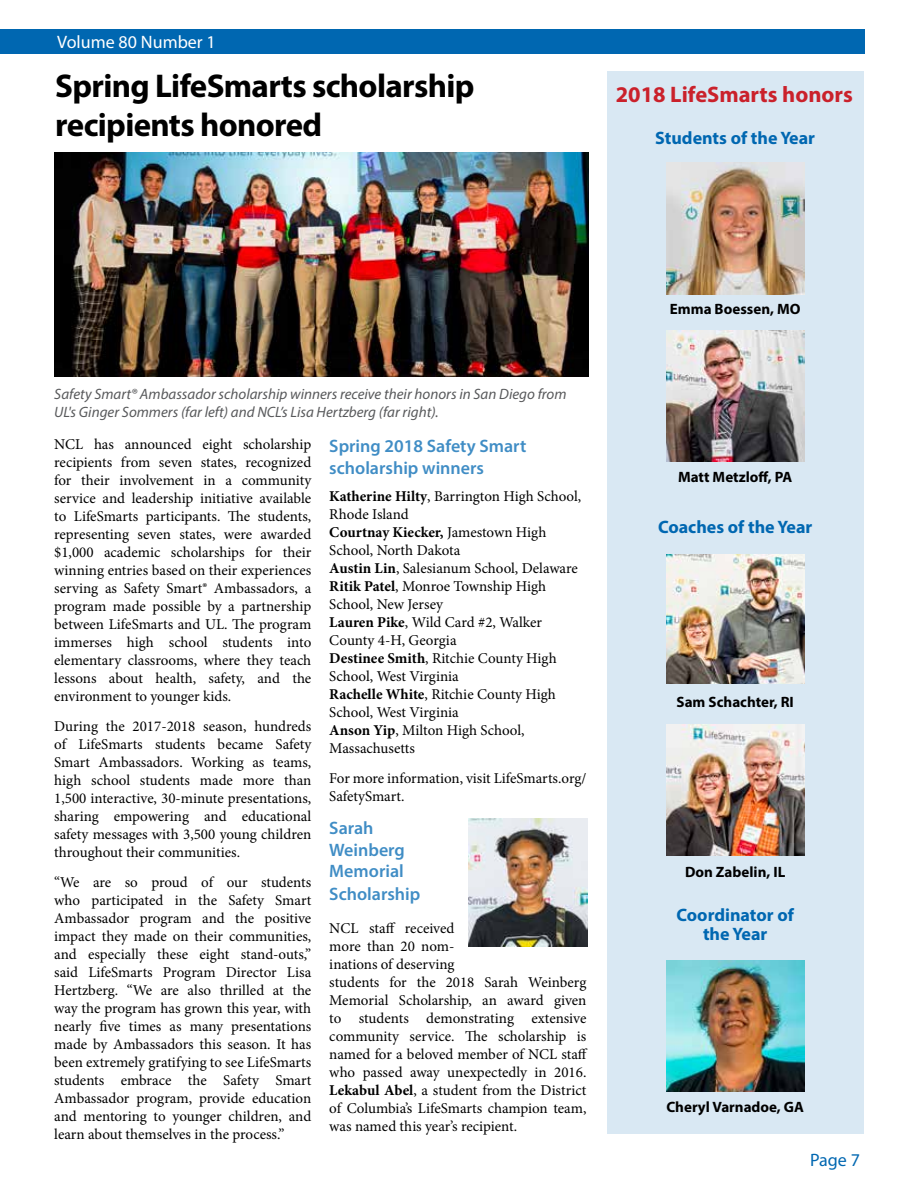
<style>
.page{position:relative;width:918px;height:1188px;background:#fff}
.page>*{position:absolute;margin:0;border:0;box-sizing:border-box;transform-origin:0 0}
.t1{font:700 33px/39.6px "Myriad Pro";letter-spacing:-.02em;color:#000}
.t2{font:700 22.5px "Myriad Pro";color:#ca212b}
.t3{font:600 18px/22px "Myriad Pro";color:#408dc5}
.t4{font:700 18px/19.5px "Myriad Pro";color:#0067b1;text-align:center}
.t5{font:18px "Myriad Pro";color:#fff}
.t6{font:18px "Myriad Pro";color:#0067b1}
.t7{font:15px/18px "Minion Pro";color:#000;text-align:justify}
.t8{font:italic 15px/18px "Myriad Pro";color:#58595b}
.t9{font:700 15px "Myriad Pro";color:#000}
.s1{font-weight:700}
</style>
<div class="page">
<div style="left:0;top:30px;width:865px;height:24px;background:#0067b1"></div>
<div style="left:607px;top:72px;width:257px;height:1062px;background:#d9e8f3"></div>
<img style="left:55px;top:153px;width:533px;height:223px">
<img style="left:666px;top:724px;width:138px;height:131px">
<img style="left:666px;top:163px;width:138px;height:131px">
<img style="left:666px;top:330px;width:138px;height:131px">
<img style="left:666px;top:555px;width:138px;height:128px">
<img style="left:667px;top:960px;width:137px;height:132px">
<img style="left:469px;top:818px;width:118px;height:128px">
<p class="t5" style="left:57px;top:31px;width:160px">Volume 80 Number 1</p>
<h1 class="t1" style="left:55px;top:65px;width:421px">Spring LifeSmarts scholarship recipients honored</h1>
<h2 class="t2" style="left:616px;top:80px;width:239px">2018 LifeSmarts honors</h2>
<p class="t4" style="left:655px;top:127px;width:161px">Students of the Year</p>
<p class="t8" style="left:54px;top:384px;width:514px">Safety Smart® Ambassador scholarship winners receive their honors in San Diego from<br>UL's Ginger Sommers (far left) and NCL’s Lisa Hertzberg (far right).</p>
<p class="t7" style="left:54px;top:436px;width:259px">NCL has announced eight scholarship recipients from seven states, recognized for their involvement in a community service and leadership initiative available to LifeSmarts participants. The students, representing seven states, were awarded $1,000 academic scholarships for their winning entries based on their experiences serving as Safety Smart® Ambassadors, a program made possible by a partnership between LifeSmarts and UL. The program immerses high school students into elementary classrooms, where they teach lessons about health, safety, and the environment to younger kids.</p>
<p class="t7" style="left:54px;top:718px;width:259px">During the 2017-2018 season, hundreds of LifeSmarts students became Safety Smart Ambassadors. Working as teams, high school students made more than 1,500 interactive, 30-minute presentations, sharing empowering and educational safety messages with 3,500 young children throughout their communities.</p>
<p class="t7" style="left:54px;top:874px;width:259px">“We are so proud of our students who participated in the Safety Smart Ambassador program and the positive impact they made on their communities, and especially these eight stand-outs,” said LifeSmarts Program Director Lisa Hertzberg. “We are also thrilled at the way the program has grown this year, with nearly five times as many presentations made by Ambassadors this season. It has been extremely gratifying to see LifeSmarts students embrace the Safety Smart Ambassador program, provide education and mentoring to younger children, and learn about themselves in the process.”</p>
<p class="t3" style="left:329px;top:435px;width:199px;line-height:21.6px">Spring 2018 Safety Smart scholarship winners</p>
<p class="t7" style="left:329px;top:487px;width:253px;text-align:left"><span class="s1">Katherine Hilty</span>, Barrington High School,<br>Rhode Island<br><span class="s1">Courtnay Kiecker,</span> Jamestown High<br>School, North Dakota<br><span class="s1">Austin Lin</span>, Salesianum School, Delaware<br><span class="s1">Ritik Patel</span>, Monroe Township High<br>School, New Jersey<br><span class="s1">Lauren Pike</span>, Wild Card #2, Walker<br>County 4-H, Georgia<br><span class="s1">Destinee Smith</span>, Ritchie County High<br>School, West Virginia<br><span class="s1">Rachelle White</span>, Ritchie County High<br>School, West Virginia<br><span class="s1">Anson Yip</span>, Milton High School,<br>Massachusetts</p>
<p class="t7" style="left:329px;top:769px;width:259px">For more information, visit LifeSmarts.org/<br>SafetySmart.</p>
<p class="t3" style="left:329px;top:817px;width:93px">Sarah<br>Weinberg<br>Memorial<br>Scholarship</p>
<p class="t7" style="left:329px;top:920px;width:260px;text-align:left">NCL staff received<br>more than 20 nom-<br>inations of deserving<br>students for the 2018 Sarah Weinberg Memorial Scholarship, an award given to students demonstrating extensive community service. The scholarship is named for a beloved member of NCL staff who passed away unexpectedly in 2016.<br><span class="s1">Lekabul Abel</span>, a student from the District of Columbia’s LifeSmarts champion team, was named this year’s recipient.</p>
<p class="t9" style="left:670px;top:299px;width:132px">Emma Boessen, MO</p>
<p class="t9" style="left:678px;top:467px;width:116px">Matt Metzloff, PA</p>
<p class="t4" style="left:658px;top:517px;width:156px">Coaches of the Year</p>
<p class="t9" style="left:677px;top:692px;width:119px">Sam Schachter, RI</p>
<p class="t9" style="left:685px;top:862px;width:102px">Don Zabelin, IL</p>
<p class="t4" style="left:677px;top:904px;width:119px">Coordinator of the Year</p>
<p class="t9" style="left:666px;top:1097px;width:139px">Cheryl Varnadoe, GA</p>
<p class="t6" style="left:810px;top:1148px;width:51px">Page 7</p>
</div>
